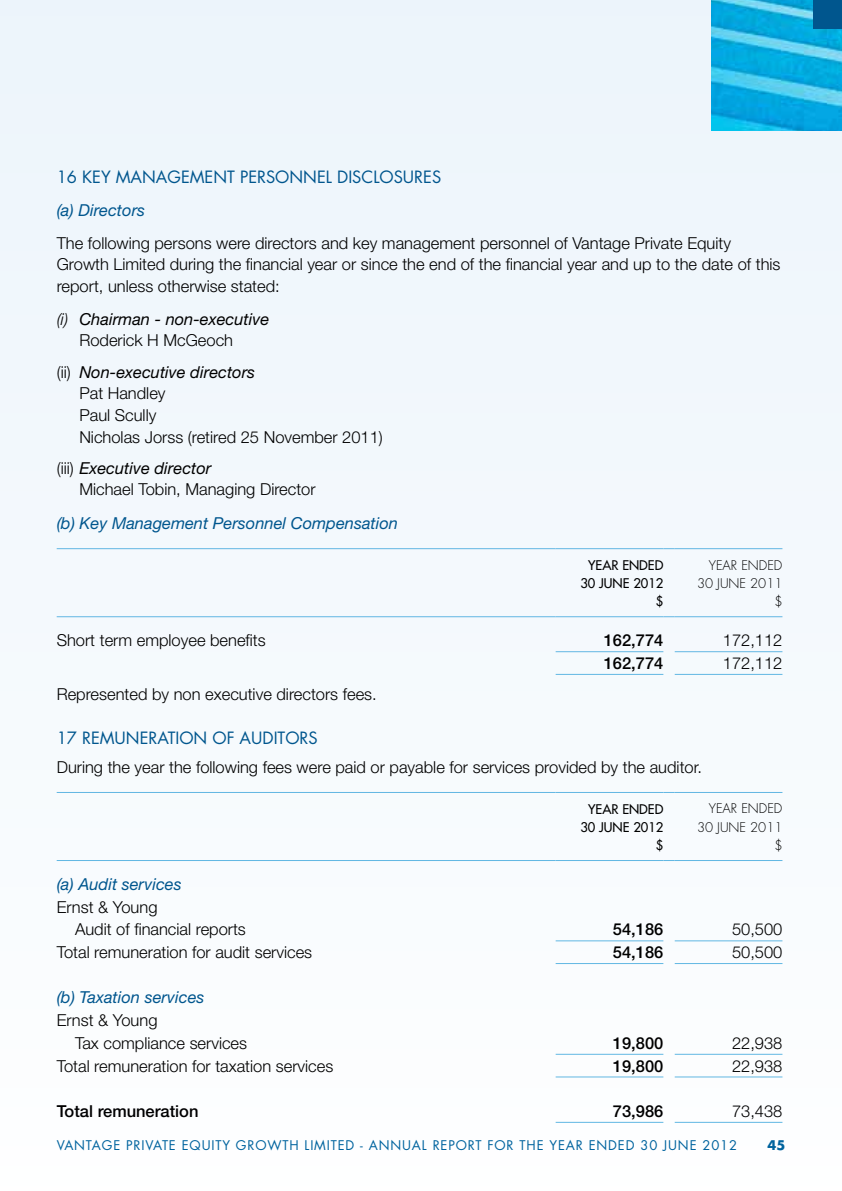
<style>
.page{position:relative;width:842px;height:1191px;background:#f4f9fd}
.page>*{position:absolute;margin:0;border:0;box-sizing:border-box;transform-origin:0 0}
.t1{font:300 16.4px/21.4px "Helvetica Neue LT Std";color:#000}
.t2{font:italic 16.4px "Helvetica Neue LT Std";color:#00568e}
.t3{font:500 16.4px "Helvetica Neue LT Std";color:#000}
.t4{font:16.4px "Futura";color:#00568e}
.t5{font:italic 16.4px/21.4px "Helvetica Neue LT Std";color:#000}
.t6{font:13px "Futura";letter-spacing:.065em;color:#00639e}
.t7{font:13px/18px "Futura";color:#000;text-align:right}
.t8{font:300 13px/18px "Futura";color:#000;text-align:right}
.t9{font:700 13px "Futura";color:#00639e}
.s1{font-weight:300}
.s2{font-weight:300;font-style:normal}
.s3{font-weight:400;font-style:italic}
</style>
<div class="page">
<img style="left:711px;top:0;width:131px;height:130px">
<div style="left:814px;top:0;width:28px;height:28px;background:#00568e"></div>
<hr style="left:57px;top:548px;width:499px;height:1px;background:#61b7e3">
<hr style="left:556px;top:548px;width:107px;height:1px;background:#61b7e3">
<svg style="left:663px;top:548px;width:12px;height:1px"></svg>
<hr style="left:675px;top:548px;width:107px;height:1px;background:#61b7e3">
<hr style="left:57px;top:616px;width:499px;height:1px;background:#61b7e3">
<hr style="left:556px;top:616px;width:107px;height:1px;background:#61b7e3">
<svg style="left:663px;top:616px;width:12px;height:1px"></svg>
<hr style="left:675px;top:616px;width:107px;height:1px;background:#61b7e3">
<hr style="left:556px;top:651px;width:107px;height:1px;background:#61b7e3">
<hr style="left:675px;top:651px;width:107px;height:1px;background:#61b7e3">
<hr style="left:556px;top:674px;width:107px;height:1px;background:#61b7e3">
<hr style="left:675px;top:674px;width:107px;height:1px;background:#61b7e3">
<hr style="left:57px;top:792px;width:499px;height:1px;background:#61b7e3">
<hr style="left:556px;top:792px;width:107px;height:1px;background:#61b7e3">
<svg style="left:663px;top:792px;width:12px;height:1px"></svg>
<hr style="left:675px;top:792px;width:107px;height:1px;background:#61b7e3">
<hr style="left:57px;top:860px;width:499px;height:1px;background:#61b7e3">
<hr style="left:556px;top:860px;width:107px;height:1px;background:#61b7e3">
<svg style="left:663px;top:860px;width:12px;height:1px"></svg>
<hr style="left:675px;top:860px;width:107px;height:1px;background:#61b7e3">
<hr style="left:556px;top:940px;width:107px;height:1px;background:#61b7e3">
<hr style="left:675px;top:940px;width:107px;height:1px;background:#61b7e3">
<hr style="left:556px;top:963px;width:107px;height:1px;background:#61b7e3">
<hr style="left:675px;top:963px;width:107px;height:1px;background:#61b7e3">
<hr style="left:556px;top:1053px;width:107px;height:1px;background:#61b7e3">
<hr style="left:675px;top:1053px;width:107px;height:1px;background:#61b7e3">
<hr style="left:556px;top:1076px;width:107px;height:1px;background:#61b7e3">
<hr style="left:675px;top:1076px;width:107px;height:1px;background:#61b7e3">
<hr style="left:556px;top:1121px;width:107px;height:1px;background:#61b7e3">
<hr style="left:675px;top:1121px;width:107px;height:1px;background:#61b7e3">
<p class="t4" style="left:57px;top:166px;width:386px">16 KEY MANAGEMENT PERSONNEL DISCLOSURES</p>
<p class="t2" style="left:57px;top:201px;width:90px">(a) Directors</p>
<p class="t1" style="left:57px;top:232px;width:725px">The following persons were directors and key management personnel of Vantage Private Equity<br>Growth Limited during the financial year or since the end of the financial year and up to the date of this report, unless otherwise stated:</p>
<p class="t5" style="left:79px;top:308px;width:191px;text-indent:-23px"><span class="s1">(i)</span> Chairman - non-executive<br><span class="s2">Roderick H McGeoch</span></p>
<p class="t1" style="left:79px;top:360px;width:305px;text-indent:-23px">(ii) <span class="s3">Non-executive directors<br></span>Pat Handley<br>Paul Scully<br>Nicholas Jorss (retired 25 November 2011)</p>
<p class="t1" style="left:79px;top:457px;width:238px;text-indent:-23px">(iii) <span class="s3">Executive director<br></span>Michael Tobin, Managing Director</p>
<p class="t2" style="left:57px;top:513px;width:343px">(b) Key Management Personnel Compensation</p>
<p class="t7" style="left:588px;top:556px;width:9px">YEAR</p>
<p class="t7" style="left:622px;top:556px;width:9px">ENDED</p>
<p class="t7" style="left:580px;top:574px;width:33px">30 JUNE</p>
<p class="t7" style="left:633px;top:574px;width:32px">2012 $</p>
<p class="t8" style="left:709px;top:556px;width:9px">YEAR</p>
<p class="t8" style="left:697px;top:556px;width:87px">ENDED<br>30 JUNE 2011 $</p>
<p class="t1" style="left:57px;top:629px;width:211px">Short term employee benefits</p>
<p class="t3" style="left:604px;top:630px;width:61px">162,774</p>
<p class="t1" style="left:723px;top:629px;width:61px">172,112</p>
<p class="t3" style="left:604px;top:653px;width:61px">162,774</p>
<p class="t1" style="left:723px;top:652px;width:61px">172,112</p>
<p class="t1" style="left:57px;top:683px;width:322px">Represented by non executive directors fees.</p>
<p class="t4" style="left:57px;top:726px;width:263px">17 REMUNERATION OF AUDITORS</p>
<p class="t1" style="left:57px;top:755px;width:647px">During the year the following fees were paid or payable for services provided by the auditor.</p>
<p class="t7" style="left:588px;top:799px;width:9px">YEAR</p>
<p class="t7" style="left:622px;top:799px;width:9px">ENDED</p>
<p class="t7" style="left:580px;top:817px;width:33px">30 JUNE</p>
<p class="t7" style="left:633px;top:817px;width:32px">2012 $</p>
<p class="t8" style="left:709px;top:800px;width:9px">YEAR</p>
<p class="t8" style="left:697px;top:800px;width:87px">ENDED<br>30 JUNE 2011 $</p>
<p class="t2" style="left:57px;top:874px;width:126px">(a) Audit services</p>
<p class="t1" style="left:75px;top:895px;width:172px;line-height:22.6px;text-indent:-18px">Ernst &amp; Young<br>Audit of financial reports</p>
<p class="t3" style="left:613px;top:919px;width:52px">54,186</p>
<p class="t1" style="left:732px;top:918px;width:52px">50,500</p>
<p class="t1" style="left:57px;top:941px;width:257px">Total remuneration for audit services</p>
<p class="t3" style="left:613px;top:942px;width:52px">54,186</p>
<p class="t1" style="left:732px;top:941px;width:52px">50,500</p>
<p class="t2" style="left:57px;top:987px;width:149px">(b) Taxation services</p>
<p class="t1" style="left:75px;top:1008px;width:174px;line-height:22.6px;text-indent:-18px">Ernst &amp; Young<br>Tax compliance services</p>
<p class="t3" style="left:613px;top:1033px;width:52px">19,800</p>
<p class="t1" style="left:732px;top:1031px;width:52px">22,938</p>
<p class="t1" style="left:57px;top:1054px;width:278px">Total remuneration for taxation services</p>
<p class="t3" style="left:613px;top:1056px;width:52px">19,800</p>
<p class="t1" style="left:732px;top:1054px;width:52px">22,938</p>
<p class="t3" style="left:57px;top:1101px;width:143px">Total remuneration</p>
<p class="t3" style="left:613px;top:1101px;width:52px">73,986</p>
<p class="t1" style="left:732px;top:1099px;width:52px">73,438</p>
<p class="t6" style="left:57px;top:1136px;width:682px">VANTAGE PRIVATE EQUITY GROWTH LIMITED - ANNUAL REPORT FOR THE YEAR ENDED 30 JUNE 2012</p>
<p class="t9" style="left:767px;top:1135px;width:19px">45</p>
</div>
